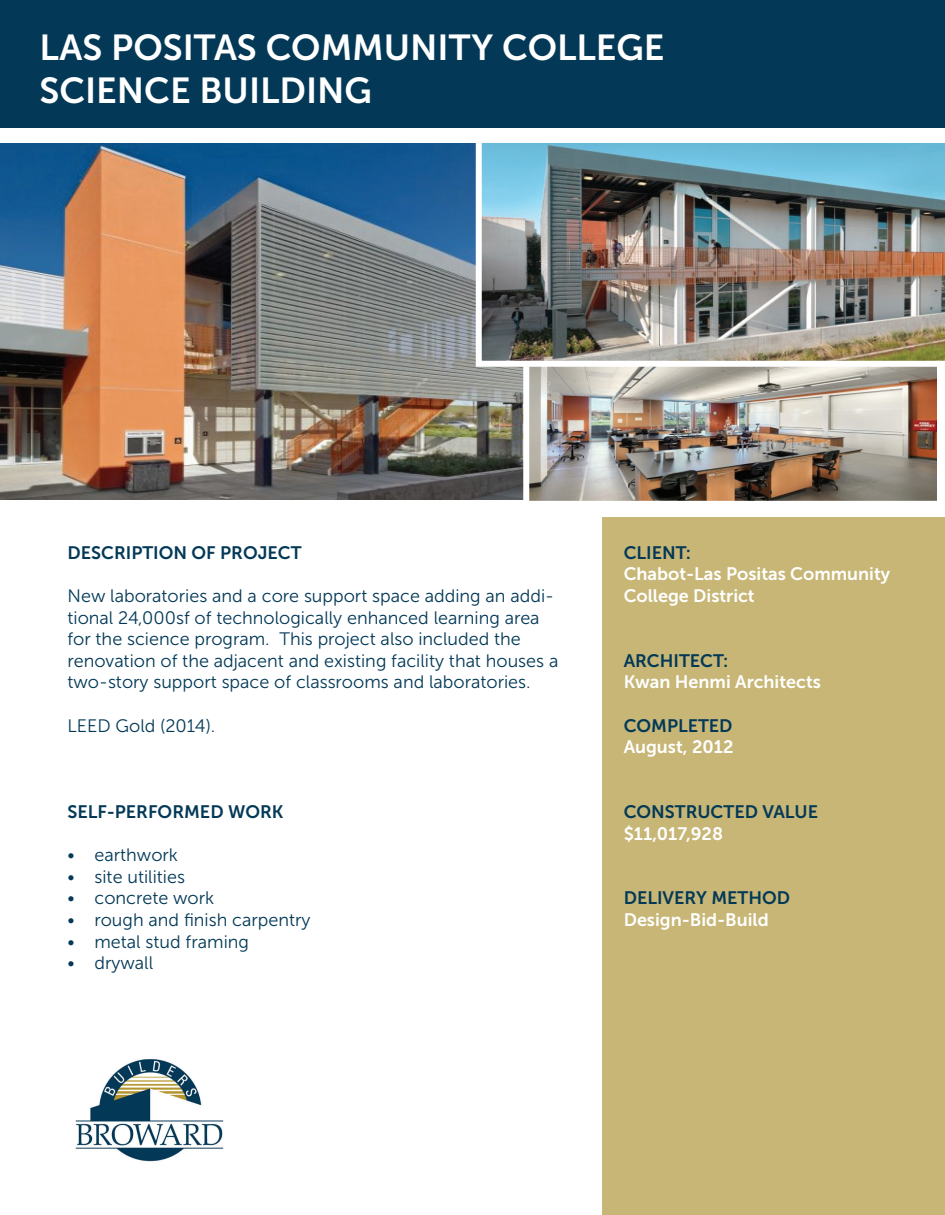
<style>
.page{position:relative;width:945px;height:1215px;background:#fff}
.page>*{position:absolute;margin:0;border:0;box-sizing:border-box;transform-origin:0 0}
.t1{font:36px/43.2px "Museo Sans 700";color:#fff}
.t2{font:18px/21.6px "Museo Sans 300";color:#033957}
.t3{font:18px/21.6px "Museo Sans 700";color:#fff}
.t4{font:18px "Museo Sans 700";color:#033957}
</style>
<div class="page">
<div style="left:0;top:0;width:945px;height:128px;background:#033957"></div>
<div style="left:602px;top:517px;width:343px;height:698px;background:#c7b676"></div>
<img style="left:75px;top:1059px;width:149px;height:103px">
<img style="left:0;top:143px;width:523px;height:357px">
<img style="left:523px;top:367px;width:414px;height:134px">
<img style="left:476px;top:143px;width:469px;height:224px">
<h1 class="t1" style="left:39px;top:26px;width:627px">LAS POSITAS COMMUNITY COLLEGE<br>SCIENCE BUILDING</h1>
<p class="t4" style="left:68px;top:543px;width:236px">DESCRIPTION OF PROJECT</p>
<p class="t2" style="left:68px;top:585px;width:492px">New laboratories and a core support space adding an addi&shy;tional 24,000sf of technologically enhanced learning area for the science program. This project also included the renovation of the adjacent and existing facility that houses a two-story support space of classrooms and laboratories.</p>
<p class="t2" style="left:68px;top:715px;width:149px">LEED Gold (2014).</p>
<p class="t4" style="left:68px;top:802px;width:218px">SELF-PERFORMED WORK</p>
<p class="t2" style="left:68px;top:844px;width:112px">• earthwork</p>
<p class="t2" style="left:68px;top:866px;width:119px">• site utilities</p>
<p class="t2" style="left:68px;top:888px;width:148px">• concrete work</p>
<p class="t2" style="left:68px;top:909px;width:245px">• rough and finish carpentry</p>
<p class="t2" style="left:68px;top:931px;width:183px">• metal stud framing</p>
<p class="t2" style="left:68px;top:952px;width:87px">• drywall</p>
<p class="t4" style="left:624px;top:543px;width:69px">CLIENT:</p>
<p class="t3" style="left:624px;top:563px;width:268px">Chabot-Las Positas Community<br>College District</p>
<p class="t4" style="left:624px;top:651px;width:106px">ARCHITECT:</p>
<p class="t3" style="left:624px;top:671px;width:199px">Kwan Henmi Architects</p>
<p class="t4" style="left:624px;top:715px;width:110px">COMPLETED</p>
<p class="t3" style="left:624px;top:736px;width:111px">August, 2012</p>
<p class="t4" style="left:624px;top:802px;width:196px">CONSTRUCTED VALUE</p>
<p class="t3" style="left:624px;top:823px;width:101px">$11,017,928</p>
<p class="t4" style="left:624px;top:888px;width:168px">DELIVERY METHOD</p>
<p class="t3" style="left:624px;top:909px;width:146px">Design-Bid-Build</p>
</div>
